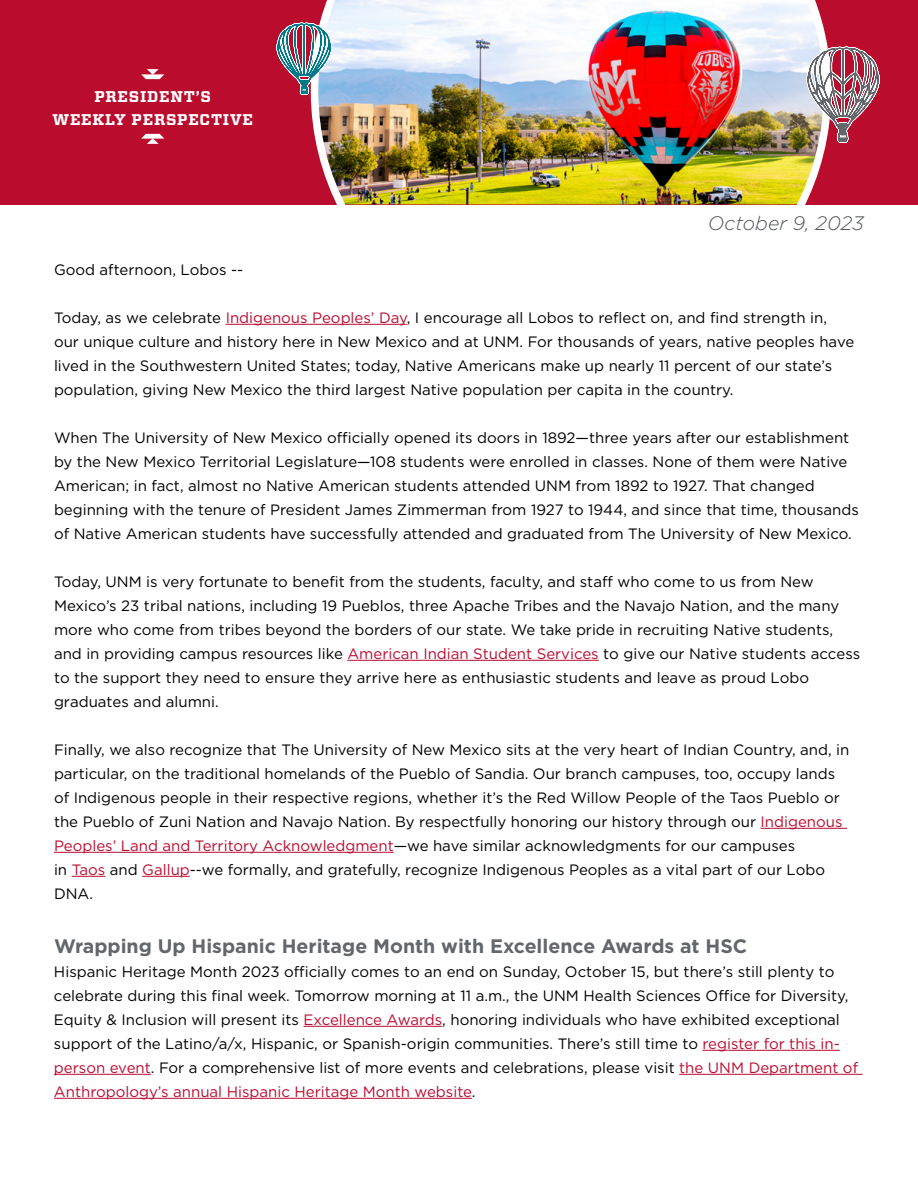
<style>
.page{position:relative;width:918px;height:1188px;background:#fff}
.page>*{position:absolute;margin:0;border:0;box-sizing:border-box;transform-origin:0 0}
.t1{font:700 19.5px "Gotham";color:#63666a}
.t2{font:italic 300 19.5px "Gotham";color:#52555b}
.t3{font:700 15.45px/22.8px "Vitesse";letter-spacing:.05em;color:#fff;text-align:center}
.t4{font:15px/24px "Gotham";color:#000}
.s1{color:#ba0c2f}
</style>
<div class="page">
<hr style="left:226px;top:324px;width:181px;height:1px;background:#ba0c2f">
<hr style="left:347px;top:660px;width:252px;height:1px;background:#ba0c2f">
<hr style="left:761px;top:828px;width:86px;height:1px;background:#ba0c2f">
<hr style="left:54px;top:852px;width:340px;height:1px;background:#ba0c2f">
<hr style="left:72px;top:876px;width:33px;height:1px;background:#ba0c2f">
<hr style="left:142px;top:876px;width:48px;height:1px;background:#ba0c2f">
<hr style="left:304px;top:1026px;width:138px;height:1px;background:#ba0c2f">
<hr style="left:703px;top:1050px;width:137px;height:1px;background:#ba0c2f">
<hr style="left:54px;top:1074px;width:97px;height:1px;background:#ba0c2f">
<hr style="left:679px;top:1074px;width:184px;height:1px;background:#ba0c2f">
<hr style="left:54px;top:1098px;width:418px;height:1px;background:#ba0c2f">
<div style="left:0;top:0;width:918px;height:204px;background:#ba0d2e"></div>
<img style="left:307px;top:0;width:528px;height:205px">
<img style="left:307px;top:23px;width:528px;height:132px">
<svg style="left:276px;top:20px;width:58px;height:134px"></svg>
<svg style="left:805px;top:44px;width:75px;height:157px"></svg>
<svg style="left:141px;top:69px;width:23px;height:10px"></svg>
<svg style="left:141px;top:134px;width:23px;height:10px"></svg>
<p class="t3" style="left:53px;top:86px;width:202px">PRESIDENT’S<br>WEEKLY PERSPECTIVE</p>
<p class="t2" style="left:708px;top:210px;width:158px">October 9, 2023</p>
<p class="t4" style="left:54px;top:257px;width:191px">Good afternoon, Lobos --</p>
<p class="t4" style="left:54px;top:305px;width:802px">Today, as we celebrate <span class="s1">Indigenous Peoples’ Day</span>, I encourage all Lobos to reflect on, and find strength in, our unique culture and history here in New Mexico and at UNM. For thousands of years, native peoples have lived in the Southwestern United States; today, Native Americans make up nearly 11 percent of our state’s population, giving New Mexico the third largest Native population per capita in the country.</p>
<p class="t4" style="left:54px;top:425px;width:806px">When The University of New Mexico officially opened its doors in 1892—three years after our establishment by the New Mexico Territorial Legislature—108 students were enrolled in classes. None of them were Native American; in fact, almost no Native American students attended UNM from 1892 to 1927. That changed beginning with the tenure of President James Zimmerman from 1927 to 1944, and since that time, thousands of Native American students have successfully attended and graduated from The University of New Mexico.</p>
<p class="t4" style="left:54px;top:569px;width:808px">Today, UNM is very fortunate to benefit from the students, faculty, and staff who come to us from New Mexico’s 23 tribal nations, including 19 Pueblos, three Apache Tribes and the Navajo Nation, and the many more who come from tribes beyond the borders of our state. We take pride in recruiting Native students, and in providing campus resources like <span class="s1">American Indian Student Services</span> to give our Native students access to the support they need to ensure they arrive here as enthusiastic students and leave as proud Lobo graduates and alumni.</p>
<p class="t4" style="left:54px;top:737px;width:797px">Finally, we also recognize that The University of New Mexico sits at the very heart of Indian Country, and, in particular, on the traditional homelands of the Pueblo of Sandia. Our branch campuses, too, occupy lands of Indigenous people in their respective regions, whether it’s the Red Willow People of the Taos Pueblo or the Pueblo of Zuni Nation and Navajo Nation. By respectfully honoring our history through our <span class="s1">Indigenous Peoples’ Land and Territory Acknowledgment</span>—we have similar acknowledgments for our campuses<br>in <span class="s1">Taos</span> and <span class="s1">Gallup</span>--we formally, and gratefully, recognize Indigenous Peoples as a vital part of our Lobo DNA.</p>
<p class="t1" style="left:54px;top:933px;width:695px">Wrapping Up Hispanic Heritage Month with Excellence Awards at HSC</p>
<p class="t4" style="left:54px;top:959px;width:806px">Hispanic Heritage Month 2023 officially comes to an end on Sunday, October 15, but there’s still plenty to celebrate during this final week. Tomorrow morning at 11 a.m., the UNM Health Sciences Office for Diversity, Equity &amp; Inclusion will present its <span class="s1">Excellence Awards</span>, honoring individuals who have exhibited exceptional support of the Latino/a/x, Hispanic, or Spanish-origin communities. There’s still time to <span class="s1">register for this in&shy;person event</span>. For a comprehensive list of more events and celebrations, please visit <span class="s1">the UNM Department of Anthropology’s annual Hispanic Heritage Month website</span>.</p>
</div>
